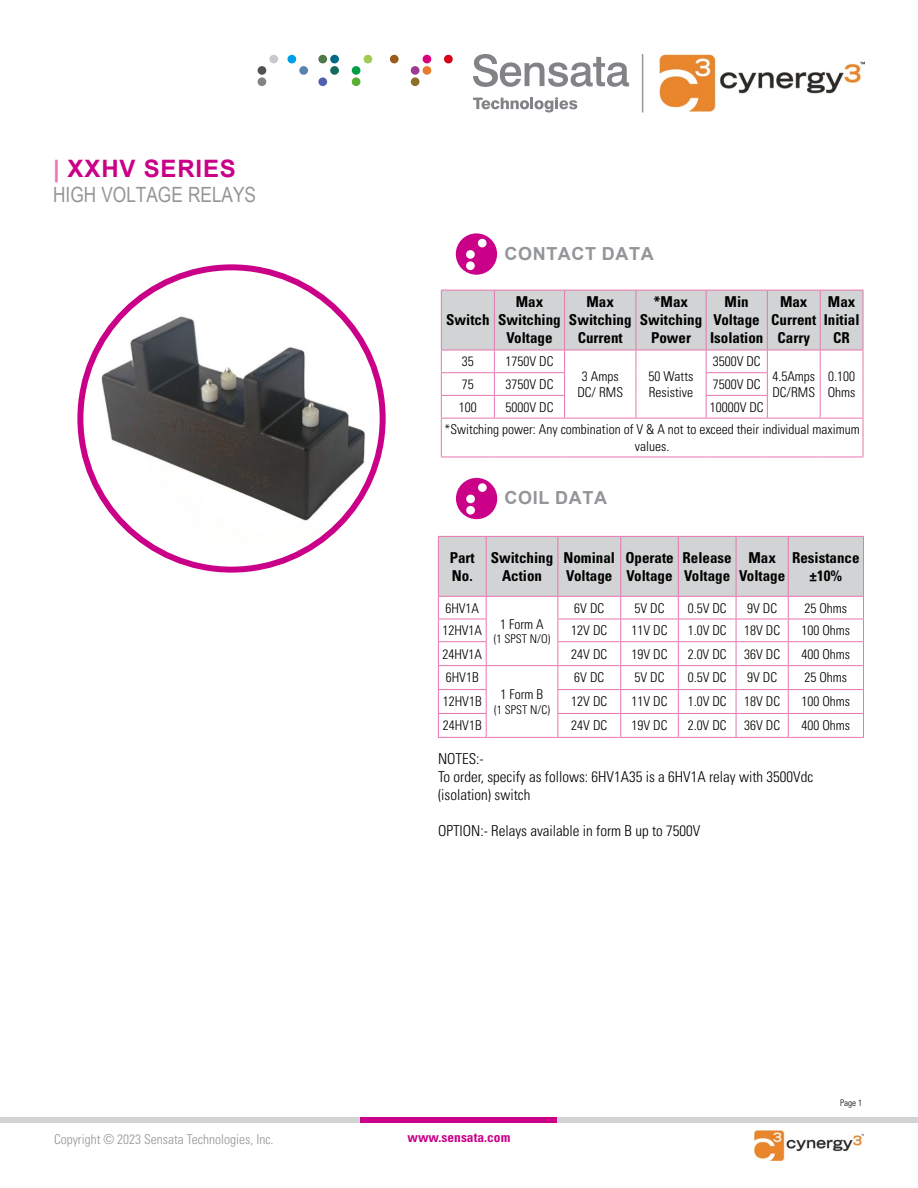
<style>
.page{position:relative;width:918px;height:1188px;background:#fff}
.page>*{position:absolute;margin:0;border:0;box-sizing:border-box;transform-origin:0 0}
.t1{font:700 24px "Arial";letter-spacing:.035em;color:#ca0088}
.t2{font:21px "Arial Narrow";color:#939598}
.t3{font:700 18px "Arial";letter-spacing:.035em;color:#939598}
.t4{font:700 condensed 15px/18px "Univers LT Pro";color:#000;text-align:center}
.t5{font:300 condensed 15px/18px "Univers LT Pro";color:#000}
.t6{font:300 condensed 13.5px/16.2px "Univers LT Pro";color:#000}
.t7{font:300 condensed 13.5px "Univers LT Pro";color:#939598}
.t8{font:700 condensed 13.5px "Univers LT Pro";color:#ca0088}
.t9{font:300 condensed 12px "Univers LT Pro";color:#000}
.t10{font:300 condensed 9px "Univers LT Pro";color:#000}
.s1{color:#e777af}
</style>
<div class="page">
<svg style="left:473px;top:54px;width:156px;height:33px"></svg>
<svg style="left:473px;top:97px;width:104px;height:15px"></svg>
<div style="left:258px;top:77px;width:8px;height:9px;background:#828287;border-radius:50%"></div>
<div style="left:287px;top:55px;width:9px;height:8px;background:#009eed;border-radius:50%"></div>
<div style="left:299px;top:66px;width:9px;height:9px;background:#5982b0;border-radius:50%"></div>
<div style="left:318px;top:55px;width:9px;height:8px;background:#4f784a;border-radius:50%"></div>
<div style="left:330px;top:55px;width:9px;height:8px;background:#006b87;border-radius:50%"></div>
<div style="left:330px;top:66px;width:9px;height:9px;background:#146b5c;border-radius:50%"></div>
<div style="left:318px;top:77px;width:9px;height:9px;background:#4f61ad;border-radius:50%"></div>
<div style="left:364px;top:55px;width:8px;height:8px;background:#a1cc52;border-radius:50%"></div>
<div style="left:352px;top:66px;width:8px;height:9px;background:#009e45;border-radius:50%"></div>
<div style="left:352px;top:77px;width:8px;height:9px;background:#59b030;border-radius:50%"></div>
<div style="left:423px;top:55px;width:8px;height:8px;background:#d9007a;border-radius:50%"></div>
<div style="left:411px;top:66px;width:8px;height:9px;background:#9c3d91;border-radius:50%"></div>
<div style="left:423px;top:66px;width:8px;height:9px;background:#e87a2b;border-radius:50%"></div>
<div style="left:411px;top:77px;width:8px;height:9px;background:#8c7029;border-radius:50%"></div>
<div style="left:444px;top:55px;width:9px;height:8px;background:#d90017;border-radius:50%"></div>
<div style="left:269px;top:55px;width:9px;height:8px;background:#c7c9cc;border-radius:50%"></div>
<div style="left:258px;top:66px;width:8px;height:9px;background:#525254;border-radius:50%"></div>
<div style="left:390px;top:55px;width:9px;height:8px;background:#995c1a;border-radius:50%"></div>
<div style="left:0;top:1117px;width:918px;height:6px;background:#d1d3d4"></div>
<div style="left:361px;top:1117px;width:196px;height:6px;background:#ca0088"></div>
<img style="left:659px;top:55px;width:205px;height:56px">
<hr style="left:642px;top:54px;width:1px;height:58px;background:#939598">
<img style="left:754px;top:1130px;width:110px;height:30px">
<svg style="left:441px;top:290px;width:423px;height:128px"></svg>
<hr style="left:441px;top:418px;width:53px;height:1px;background:#e777af">
<hr style="left:441px;top:418px;width:1px;height:39px;background:#e777af">
<hr style="left:494px;top:418px;width:71px;height:1px;background:#e777af">
<hr style="left:565px;top:418px;width:71px;height:1px;background:#e777af">
<hr style="left:636px;top:418px;width:70px;height:1px;background:#e777af">
<hr style="left:706px;top:418px;width:61px;height:1px;background:#e777af">
<hr style="left:767px;top:418px;width:53px;height:1px;background:#e777af">
<hr style="left:820px;top:418px;width:43px;height:1px;background:#e777af">
<hr style="left:863px;top:418px;width:1px;height:39px;background:#e777af">
<hr style="left:441px;top:457px;width:53px;height:1px;background:#e777af">
<hr style="left:494px;top:457px;width:71px;height:1px;background:#e777af">
<hr style="left:565px;top:457px;width:71px;height:1px;background:#e777af">
<hr style="left:636px;top:457px;width:70px;height:1px;background:#e777af">
<hr style="left:706px;top:457px;width:61px;height:1px;background:#e777af">
<hr style="left:767px;top:457px;width:53px;height:1px;background:#e777af">
<hr style="left:820px;top:457px;width:43px;height:1px;background:#e777af">
<svg style="left:438px;top:536px;width:426px;height:201px"></svg>
<hr style="left:486px;top:665px;width:72px;height:1px;background:#e777af">
<hr style="left:438px;top:737px;width:48px;height:1px;background:#e777af">
<hr style="left:486px;top:737px;width:72px;height:1px;background:#e777af">
<hr style="left:558px;top:737px;width:63px;height:1px;background:#e777af">
<hr style="left:621px;top:737px;width:57px;height:1px;background:#e777af">
<hr style="left:678px;top:737px;width:58px;height:1px;background:#e777af">
<hr style="left:736px;top:737px;width:52px;height:1px;background:#e777af">
<hr style="left:788px;top:737px;width:76px;height:1px;background:#e777af">
<svg style="left:456px;top:233px;width:41px;height:42px"></svg>
<svg style="left:456px;top:478px;width:41px;height:41px"></svg>
<img style="left:84px;top:294px;width:295px;height:249px">
<h1 class="t1" style="left:53px;top:152px;width:184px"><span class="s1">|</span> XXHV SERIES</h1>
<h2 class="t2" style="left:53px;top:180px;width:204px">HIGH VOLTAGE RELAYS</h2>
<h3 class="t3" style="left:504px;top:241px;width:151px">CONTACT DATA</h3>
<p class="t4" style="left:446px;top:311px;width:45px">Switch</p>
<p class="t4" style="left:498px;top:293px;width:64px">Max<br>Switching<br>Voltage</p>
<p class="t4" style="left:569px;top:293px;width:64px">Max<br>Switching<br>Current</p>
<p class="t4" style="left:640px;top:293px;width:64px">*Max<br>Switching<br>Power</p>
<p class="t4" style="left:710px;top:293px;width:55px">Min<br>Voltage<br>Isolation</p>
<p class="t4" style="left:771px;top:293px;width:46px">Max<br>Current<br>Carry</p>
<p class="t4" style="left:824px;top:293px;width:37px">Max<br>Initial<br>CR</p>
<p class="t6" style="left:462px;top:353px;width:13px">35</p>
<p class="t6" style="left:506px;top:353px;width:49px">1750V DC</p>
<p class="t6" style="left:713px;top:353px;width:49px">3500V DC</p>
<p class="t6" style="left:577px;top:367px;width:47px;text-align:center">3 Amps<br>DC/ RMS</p>
<p class="t6" style="left:649px;top:367px;width:46px">50 Watts<br>Resistive</p>
<p class="t6" style="left:772px;top:367px;width:44px">4.5Amps<br>DC/RMS</p>
<p class="t6" style="left:828px;top:367px;width:29px">0.100<br>Ohms</p>
<p class="t6" style="left:462px;top:375px;width:13px">75</p>
<p class="t6" style="left:506px;top:375px;width:49px">3750V DC</p>
<p class="t6" style="left:713px;top:375px;width:49px">7500V DC</p>
<p class="t6" style="left:459px;top:398px;width:19px">100</p>
<p class="t6" style="left:506px;top:398px;width:49px">5000V DC</p>
<p class="t6" style="left:445px;top:395px;width:417px;line-height:22.6px;text-indent:265px">10000V DC<br>*Switching power: Any combination of V &amp; A not to exceed their individual maximum</p>
<p class="t6" style="left:635px;top:437px;width:36px">values.</p>
<h3 class="t3" style="left:505px;top:485px;width:104px">COIL DATA</h3>
<p class="t4" style="left:450px;top:548px;width:27px;text-align:left">Part<br>No.</p>
<p class="t4" style="left:491px;top:548px;width:64px">Switching<br>Action</p>
<p class="t4" style="left:563px;top:548px;width:53px;text-align:left">Nominal<br>Voltage</p>
<p class="t4" style="left:625px;top:548px;width:50px;text-align:left">Operate<br>Voltage</p>
<p class="t4" style="left:683px;top:548px;width:51px;text-align:left">Release<br>Voltage</p>
<p class="t4" style="left:739px;top:548px;width:48px">Max<br>Voltage</p>
<p class="t4" style="left:792px;top:548px;width:69px">Resistance ±10%</p>
<p class="t6" style="left:445px;top:599px;width:35px">6HV1A</p>
<p class="t6" style="left:500px;top:615px;width:45px">1 Form A</p>
<p class="t9" style="left:494px;top:631px;width:58px">(1 SPST N/O)</p>
<p class="t6" style="left:574px;top:599px;width:31px">6V DC</p>
<p class="t6" style="left:635px;top:599px;width:31px">5V DC</p>
<p class="t6" style="left:688px;top:599px;width:40px">0.5V DC</p>
<p class="t6" style="left:747px;top:599px;width:31px">9V DC</p>
<p class="t6" style="left:805px;top:599px;width:44px">25 Ohms</p>
<p class="t6" style="left:442px;top:622px;width:41px">12HV1A</p>
<p class="t6" style="left:571px;top:622px;width:37px">12V DC</p>
<p class="t6" style="left:632px;top:622px;width:37px">11V DC</p>
<p class="t6" style="left:688px;top:622px;width:40px">1.0V DC</p>
<p class="t6" style="left:744px;top:622px;width:37px">18V DC</p>
<p class="t6" style="left:801px;top:622px;width:50px">100 Ohms</p>
<p class="t6" style="left:442px;top:645px;width:41px">24HV1A</p>
<p class="t6" style="left:571px;top:645px;width:37px">24V DC</p>
<p class="t6" style="left:632px;top:645px;width:37px">19V DC</p>
<p class="t6" style="left:688px;top:645px;width:40px">2.0V DC</p>
<p class="t6" style="left:744px;top:645px;width:37px">36V DC</p>
<p class="t6" style="left:801px;top:645px;width:50px">400 Ohms</p>
<p class="t6" style="left:446px;top:669px;width:34px">6HV1B</p>
<p class="t6" style="left:501px;top:686px;width:44px">1 Form B</p>
<p class="t9" style="left:494px;top:701px;width:57px">(1 SPST N/C)</p>
<p class="t6" style="left:574px;top:669px;width:31px">6V DC</p>
<p class="t6" style="left:635px;top:669px;width:31px">5V DC</p>
<p class="t6" style="left:688px;top:669px;width:40px">0.5V DC</p>
<p class="t6" style="left:747px;top:669px;width:31px">9V DC</p>
<p class="t6" style="left:805px;top:669px;width:44px">25 Ohms</p>
<p class="t6" style="left:443px;top:693px;width:40px">12HV1B</p>
<p class="t6" style="left:571px;top:693px;width:37px">12V DC</p>
<p class="t6" style="left:632px;top:693px;width:37px">11V DC</p>
<p class="t6" style="left:688px;top:693px;width:40px">1.0V DC</p>
<p class="t6" style="left:744px;top:693px;width:37px">18V DC</p>
<p class="t6" style="left:801px;top:693px;width:50px">100 Ohms</p>
<p class="t6" style="left:443px;top:717px;width:40px">24HV1B</p>
<p class="t6" style="left:571px;top:717px;width:37px">24V DC</p>
<p class="t6" style="left:632px;top:717px;width:37px">19V DC</p>
<p class="t6" style="left:688px;top:717px;width:40px">2.0V DC</p>
<p class="t6" style="left:744px;top:717px;width:37px">36V DC</p>
<p class="t6" style="left:801px;top:717px;width:50px">400 Ohms</p>
<p class="t5" style="left:438px;top:749px;width:377px">NOTES:-<br>To order, specify as follows: 6HV1A35 is a 6HV1A relay with 3500Vdc (isolation) switch</p>
<p class="t5" style="left:438px;top:821px;width:264px">OPTION:- Relays available in form B up to 7500V</p>
<p class="t10" style="left:840px;top:1097px;width:23px">Page 1</p>
<p class="t7" style="left:54px;top:1130px;width:221px">Copyright © 2023 Sensata Technologies, Inc.</p>
<p class="t8" style="left:408px;top:1129px;width:104px">www.sensata.com</p>
</div>
